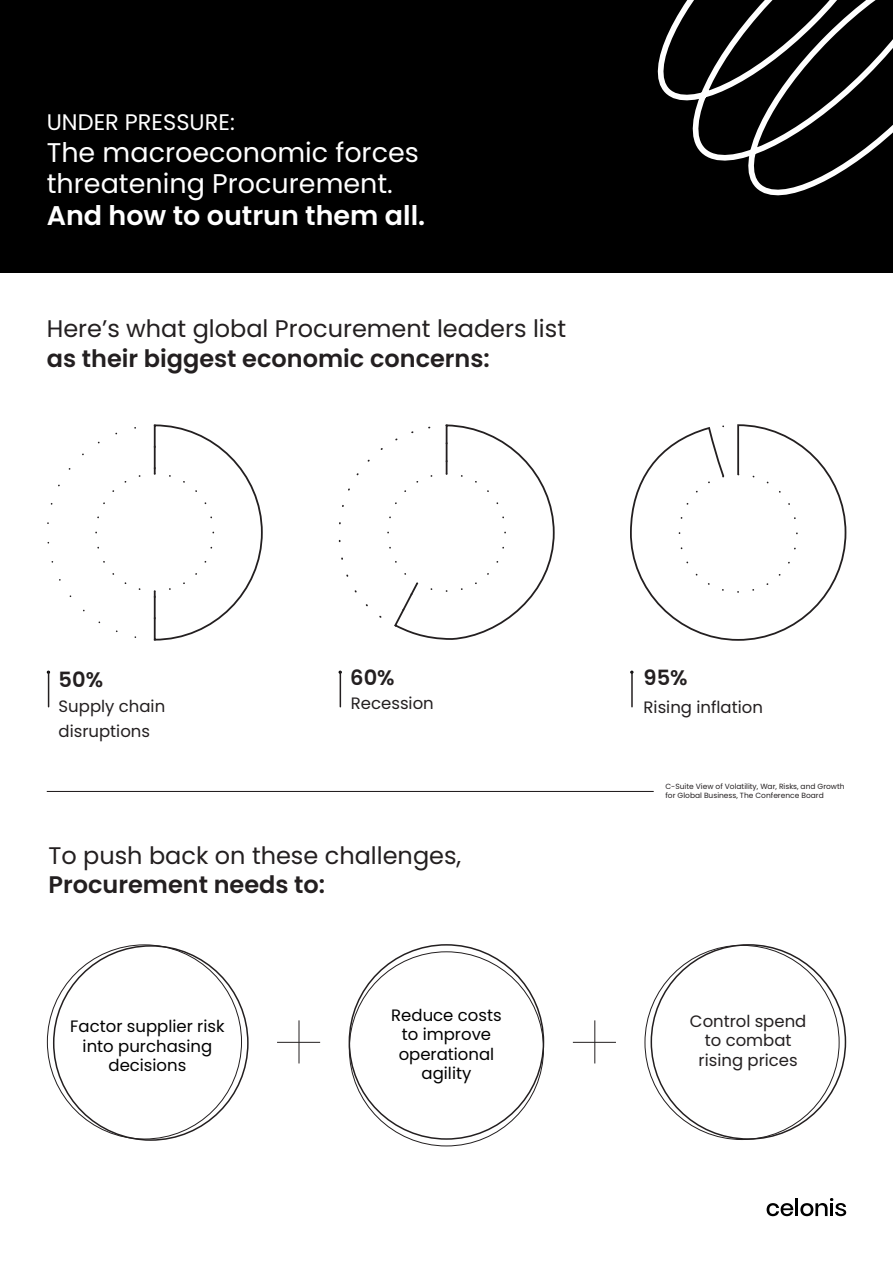
<style>
.page{position:relative;width:893px;height:1263px;background:#fff}
.page>*{position:absolute;margin:0;border:0;box-sizing:border-box;transform-origin:0 0}
.t1{font:27px/31.5px "Poppins";color:#fff}
.t2{font:600 27px "Poppins";color:#fff}
.t3{font:24px/30px "Poppins";color:#231f20}
.t4{font:22.5px "Poppins";color:#fff}
.t5{font:600 21px "Poppins";color:#231f20}
.t6{font:16.5px/19.5px "Poppins";color:#000;text-align:center}
.t7{font:16.5px/19.5px "Poppins";color:#231f20}
.t8{font:7.5px/9px "Poppins";color:#231f20}
.s1{font-weight:600}
</style>
<div class="page">
<div style="left:0;top:0;width:893px;height:273px;background:#000"></div>
<svg style="left:657px;top:0;width:236px;height:196px"></svg>
<hr style="left:795px;top:1199px;width:3px;height:17px;background:#000">
<svg style="left:767px;top:1203px;width:26px;height:13px"></svg>
<svg style="left:800px;top:1198px;width:46px;height:18px"></svg>
<hr style="left:47px;top:791px;width:607px;height:1px;background:#231f20">
<svg style="left:47px;top:424px;width:216px;height:217px"></svg>
<svg style="left:338px;top:424px;width:217px;height:216px"></svg>
<svg style="left:630px;top:424px;width:217px;height:217px"></svg>
<svg style="left:678px;top:473px;width:121px;height:121px"></svg>
<svg style="left:722px;top:424px;width:5px;height:4px"></svg>
<hr style="left:48px;top:672px;width:1px;height:35px;background:#231f20">
<hr style="left:340px;top:672px;width:1px;height:35px;background:#231f20">
<hr style="left:631px;top:672px;width:2px;height:35px;background:#231f20">
<hr style="left:277px;top:1042px;width:43px;height:1px;background:#231f20">
<hr style="left:299px;top:1020px;width:1px;height:43px;background:#231f20">
<hr style="left:573px;top:1042px;width:43px;height:1px;background:#231f20">
<hr style="left:594px;top:1020px;width:1px;height:43px;background:#231f20">
<p class="t4" style="left:47px;top:109px;width:190px">UNDER PRESSURE:</p>
<p class="t1" style="left:47px;top:136px;width:374px">The macroeconomic forces threatening Procurement.</p>
<p class="t2" style="left:47px;top:199px;width:380px">And how to outrun them all.</p>
<p class="t3" style="left:47px;top:314px;width:521px">Here’s what global Procurement leaders list <span class="s1">as their biggest economic concerns:</span></p>
<p class="t5" style="left:59px;top:667px;width:46px">50%</p>
<p class="t5" style="left:350px;top:665px;width:46px">60%</p>
<p class="t5" style="left:644px;top:665px;width:46px">95%</p>
<p class="t7" style="left:59px;top:695px;width:108px;line-height:24px">Supply chain disruptions</p>
<p class="t7" style="left:351px;top:694px;width:84px">Recession</p>
<p class="t3" style="left:48px;top:842px;width:414px;line-height:28.5px">To push back on these challenges,<br><span class="s1">Procurement needs to:</span></p>
<p class="t6" style="left:70px;top:1016px;width:156px">Factor supplier risk into purchasing decisions</p>
<p class="t6" style="left:391px;top:1005px;width:112px">Reduce costs to improve operational agility</p>
<p class="t7" style="left:644px;top:697px;width:121px">Rising inflation</p>
<p class="t8" style="left:665px;top:782px;width:181px">C-Suite View of Volatility, War, Risks, and Growth for Global Business, The Conference Board</p>
<p class="t7" style="left:690px;top:1011px;width:118px;text-align:center">Control spend to combat rising prices</p>
</div>
